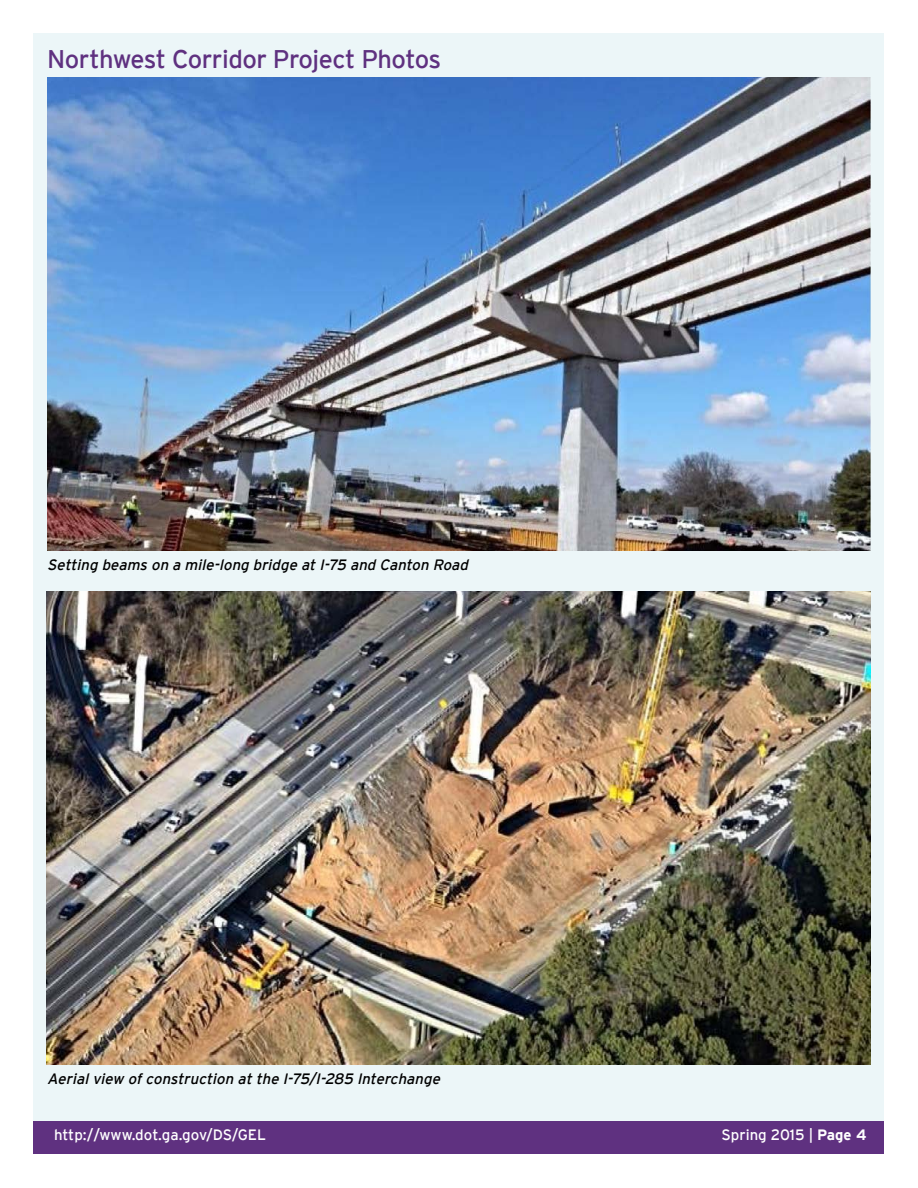
<style>
.page{position:relative;width:918px;height:1188px;background:#fff}
.page>*{position:absolute;margin:0;border:0;box-sizing:border-box;transform-origin:0 0}
.t1{font:25.5px "Interstate";letter-spacing:-.02em;color:#5f3180}
.t2{font:italic 15px "Interstate";color:#000}
.t3{font:15px "Interstate";color:#fff}
.s1{font-weight:700}
</style>
<div class="page">
<div style="left:34px;top:34px;width:850px;height:1092px;background:#ecf6f8"></div>
<div style="left:34px;top:1121px;width:850px;height:33px;background:#5f3180"></div>
<img style="left:47px;top:78px;width:824px;height:472px">
<img style="left:47px;top:592px;width:823px;height:472px">
<h1 class="t1" style="left:47px;top:44px;width:395px">Northwest Corridor Project Photos</h1>
<p class="t2" style="left:47px;top:556px;width:426px">Setting beams on a mile-long bridge atI-75 and Canton Road</p>
<p class="t2" style="left:47px;top:1070px;width:398px">Aerialview ofconstruction atthe I-75/I-285 Interchange</p>
<p class="t3" style="left:54px;top:1126px;width:214px">http://www.dot.ga.gov/DS/GEL</p>
<p class="t3" style="left:721px;top:1126px;width:146px">Spring 2015 | <span class="s1">Page 4</span></p>
</div>
